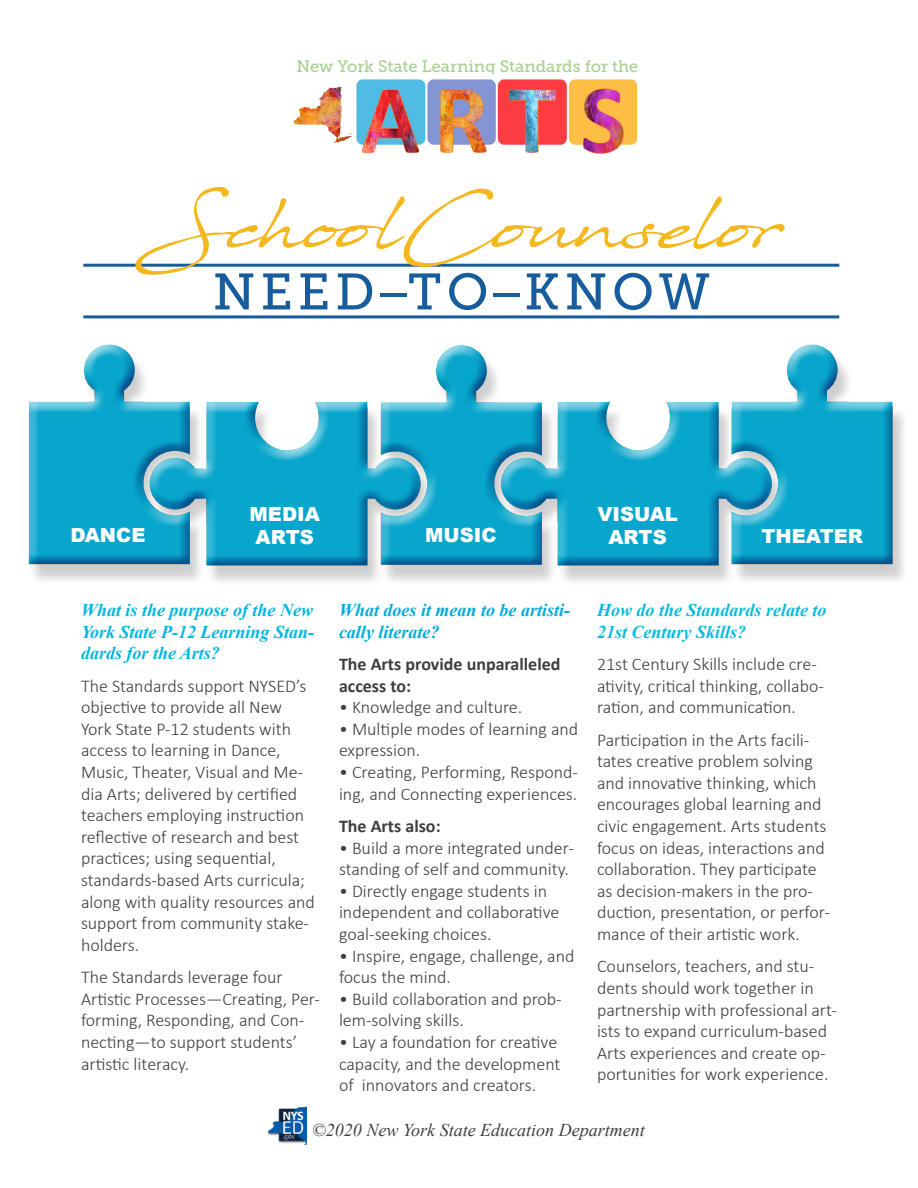
<style>
.page{position:relative;width:918px;height:1188px;background:#fff}
.page>*{position:absolute;margin:0;border:0;box-sizing:border-box;transform-origin:0 0}
.t1{font:75px "Javacom";color:#f4b81d;scale:.9 1}
.t2{font:51px "Museo Slab 500";letter-spacing:.1em;color:#175d9e}
.t3{font:900 19.5px/23.4px "Arial";color:#fff;text-align:center}
.t4{font:300 18px/21.6px "Calibri";color:#3e3e3f}
.t5{font:italic 700 18px/21.6px "Times New Roman";color:#00b7e2;text-align:justify}
.t6{font:700 18px/21.6px "Calibri";color:#3e3e3f}
.t7{font:italic 700 18px/21.6px "Times New Roman";color:#07bade}
.t8{font:italic 700 18px/21.6px "Times New Roman";color:#00abdb}
.t9{font:italic 18px "Times New Roman";color:#3e3e3f}
.t10{font:16.5px "Museo Slab 500";color:#a7d18e}
</style>
<div class="page">
<img style="left:293px;top:79px;width:345px;height:75px">
<hr style="left:83px;top:264px;width:756px;height:3px;background:#175d9e">
<hr style="left:83px;top:315px;width:756px;height:3px;background:#175d9e">
<div style="left:20px;top:351px;width:890px;height:237px;background:#253f8e;opacity:.65"></div>
<img style="left:267px;top:1106px;width:39px;height:39px">
<p class="t10" style="left:297px;top:57px;width:343px">New York State Learning Standards for the</p>
<p class="t1" style="left:135px;top:176px;width:720px">SchoolCounselor</p>
<p class="t2" style="left:213px;top:263px;width:499px">NEED–TO–KNOW</p>
<p class="t3" style="left:597px;top:502px;width:82px">VISUAL<br>ARTS</p>
<p class="t3" style="left:250px;top:502px;width:72px">MEDIA</p>
<p class="t3" style="left:70px;top:523px;width:76px">DANCE</p>
<p class="t3" style="left:256px;top:525px;width:60px">ARTS</p>
<p class="t3" style="left:425px;top:523px;width:73px">MUSIC</p>
<p class="t3" style="left:761px;top:524px;width:103px">THEATER</p>
<p class="t5" style="left:81px;top:599px;width:235px">What is the purpose of the New York State P-12 Learning Stan&shy;dards for the Arts?</p>
<p class="t4" style="left:81px;top:674px;width:235px">The Standards support NYSED’s objective to provide all New<br>York State P-12 students with access to learning in Dance,<br>Music, Theater, Visual and Me&shy;dia Arts; delivered by certified teachers employing instruction reflective of research and best practices; using sequential, standards-based Arts curricula; along with quality resources and support from community stake&shy;holders.</p>
<p class="t4" style="left:81px;top:965px;width:241px">The Standards leverage four<br>Artistic Processes—Creating, Per&shy;forming, Responding, and Con&shy;necting—to support students’ artistic literacy.</p>
<p class="t8" style="left:339px;top:599px;width:233px">What does it mean to be artisti&shy;cally literate?</p>
<p class="t6" style="left:339px;top:653px;width:223px">The Arts provide unparalleled access to:</p>
<p class="t4" style="left:339px;top:695px;width:185px">• Knowledge and culture.</p>
<p class="t4" style="left:339px;top:717px;width:241px">• Multiple modes of learning and expression.</p>
<p class="t4" style="left:339px;top:760px;width:241px">• Creating, Performing, Respond&shy;ing, and Connecting experiences.</p>
<p class="t6" style="left:339px;top:815px;width:103px">The Arts also:</p>
<p class="t4" style="left:339px;top:836px;width:236px">• Build a more integrated under&shy;standing of self and community.</p>
<p class="t4" style="left:339px;top:879px;width:222px">• Directly engage students in independent and collaborative goal-seeking choices.</p>
<p class="t4" style="left:339px;top:944px;width:237px">• Inspire, engage, challenge, and focus the mind.</p>
<p class="t4" style="left:339px;top:987px;width:224px">• Build collaboration and prob&shy;lem-solving skills.</p>
<p class="t4" style="left:339px;top:1030px;width:223px">• Lay a foundation for creative capacity, and the development of innovators and creators.</p>
<p class="t7" style="left:597px;top:599px;width:231px">How do the Standards relate to<br>21st Century Skills?</p>
<p class="t4" style="left:597px;top:652px;width:228px">21st Century Skills include cre&shy;ativity, critical thinking, collabo&shy;ration, and communication.</p>
<p class="t4" style="left:597px;top:728px;width:234px">Participation in the Arts facili&shy;tates creative problem solving and innovative thinking, which encourages global learning and civic engagement. Arts students focus on ideas, interactions and collaboration. They participate as decision-makers in the pro&shy;duction, presentation, or perfor&shy;mance of their artistic work.</p>
<p class="t4" style="left:597px;top:955px;width:241px">Counselors, teachers, and stu&shy;dents should work together in partnership with professional art&shy;ists to expand curriculum-based<br>Arts experiences and create op&shy;portunities for work experience.</p>
<p class="t9" style="left:312px;top:1117px;width:334px">©2020 New York State Education Department</p>
</div>
